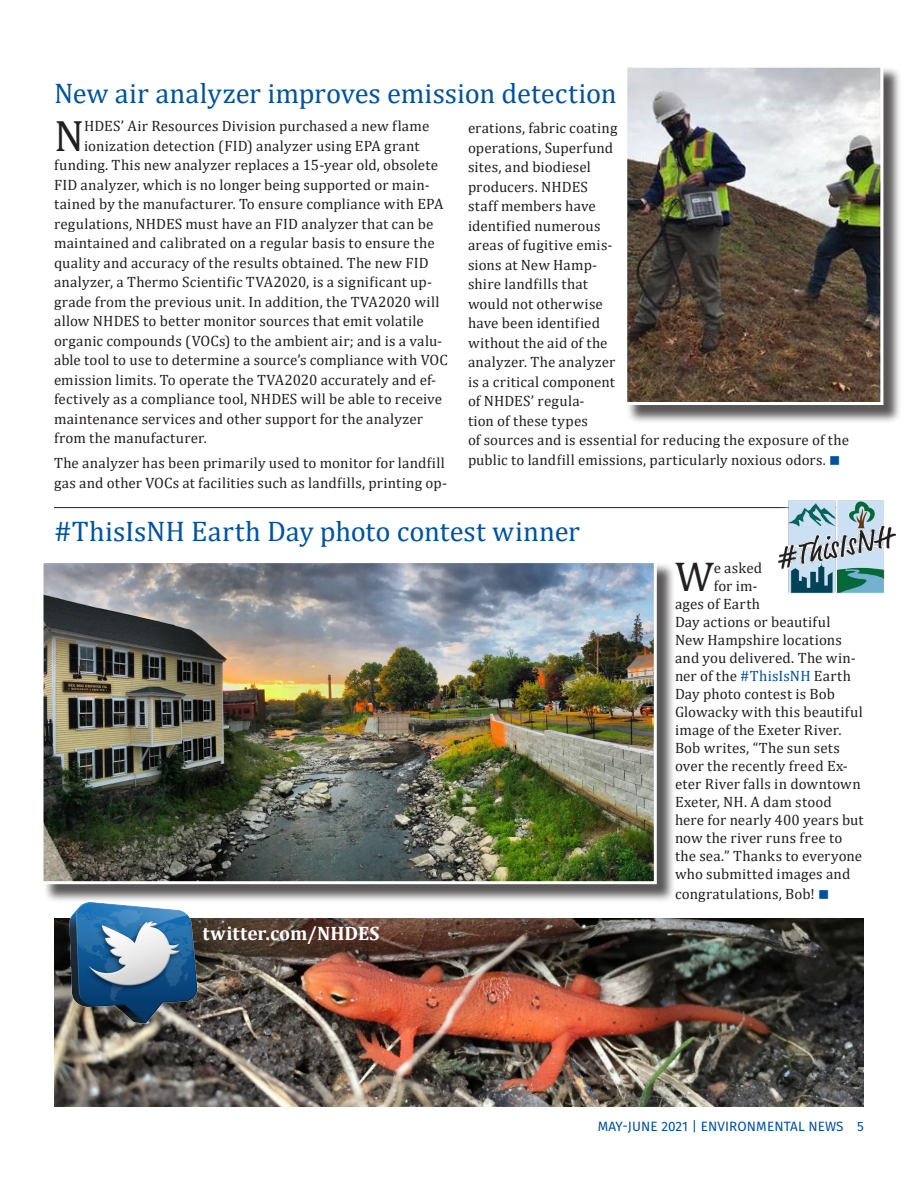
<style>
.page{position:relative;width:918px;height:1188px;background:#fff}
.page>*{position:absolute;margin:0;border:0;box-sizing:border-box;transform-origin:0 0}
.BT_1stP{font:44.25px "Cambria";color:#231f20}
.BT_1stP-2{font:42px "Cambria";color:#231f20}
.Head-18{font:28.5px "Cambria";color:#00529f}
.BT_1stP-3{font:700 19.5px "Cambria";letter-spacing:.005em;color:#fff}
.BT_1stP-4{font:15px/19.5px "Cambria";letter-spacing:.01em;color:#231f20}
.t1{font:13.5px "Fira Sans";letter-spacing:.01em;color:#00529f}
.s1{color:#00529f}
</style>
<div class="page">
<img style="left:54px;top:918px;width:810px;height:189px">
<img style="left:63px;top:903px;width:138px;height:125px">
<div style="left:627px;top:66px;width:275px;height:358px;background:#231f20;opacity:.75"></div>
<img style="left:628px;top:68px;width:251px;height:333px">
<div style="left:624px;top:64px;width:259px;height:341px;border:3px solid #fff"></div>
<hr style="left:54px;top:507px;width:810px;height:1px;background:#231f20">
<div style="left:43px;top:562px;width:633px;height:341px;background:#231f20;opacity:.75"></div>
<img style="left:44px;top:564px;width:609px;height:316px">
<div style="left:40px;top:560px;width:617px;height:324px;border:3px solid #fff"></div>
<div style="left:770px;top:491px;width:133px;height:112px;background:#fff"></div>
<img style="left:779px;top:500px;width:116px;height:94px">
<p class="Head-18" style="left:54px;top:77px;width:564px">New air analyzer improves emission detection</p>
<p class="BT_1stP" style="left:54px;top:110px;width:32px">N</p>
<p class="BT_1stP-4" style="left:84px;top:116px;width:347px">HDES’ Air Resources Division purchased a new flame</p>
<p class="BT_1stP-4" style="left:468px;top:118px;width:383px">erations, fabric coating<br>operations, Superfund<br>sites, and biodiesel<br>producers. NHDES<br>staff members have<br>identified numerous<br>areas of fugitive emis-<br>sions at New Hamp-<br>shire landfills that<br>would not otherwise<br>have been identified<br>without the aid of the<br>analyzer. The analyzer<br>is a critical component<br>of NHDES’ regula-<br>tion of these types<br>of sources and is essential for reducing the exposure of the public to landfill emissions, particularly noxious odors. <span class="s1">■</span></p>
<p class="BT_1stP-4" style="left:84px;top:136px;width:337px">ionization detection (FID) analyzer using EPA grant</p>
<p class="BT_1stP-4" style="left:54px;top:155px;width:386px">funding. This new analyzer replaces a 15-year old, obsolete</p>
<p class="BT_1stP-4" style="left:54px;top:175px;width:377px">FID analyzer, which is no longer being supported or main-</p>
<p class="BT_1stP-4" style="left:54px;top:194px;width:391px">tained by the manufacturer. To ensure compliance with EPA</p>
<p class="BT_1stP-4" style="left:54px;top:214px;width:381px">regulations, NHDES must have an FID analyzer that can be</p>
<p class="BT_1stP-4" style="left:54px;top:233px;width:382px">maintained and calibrated on a regular basis to ensure the</p>
<p class="BT_1stP-4" style="left:54px;top:253px;width:376px">quality and accuracy of the results obtained. The new FID</p>
<p class="BT_1stP-4" style="left:54px;top:272px;width:379px">analyzer, a Thermo Scientific TVA2020, is a significant up-</p>
<p class="BT_1stP-4" style="left:54px;top:292px;width:387px">grade from the previous unit. In addition, the TVA2020 will</p>
<p class="BT_1stP-4" style="left:54px;top:311px;width:371px">allow NHDES to better monitor sources that emit volatile</p>
<p class="BT_1stP-4" style="left:54px;top:331px;width:390px">organic compounds (VOCs) to the ambient air; and is a valu-</p>
<p class="BT_1stP-4" style="left:54px;top:350px;width:395px">able tool to use to determine a source’s compliance with VOC</p>
<p class="BT_1stP-4" style="left:54px;top:370px;width:384px">emission limits. To operate the TVA2020 accurately and ef-</p>
<p class="BT_1stP-4" style="left:54px;top:389px;width:390px">fectively as a compliance tool, NHDES will be able to receive</p>
<p class="BT_1stP-4" style="left:54px;top:409px;width:371px">maintenance services and other support for the analyzer</p>
<p class="BT_1stP-4" style="left:54px;top:428px;width:154px">from the manufacturer.</p>
<p class="BT_1stP-4" style="left:54px;top:453px;width:395px">The analyzer has been primarily used to monitor for landfill gas and other VOCs at facilities such as landfills, printing op-</p>
<p class="Head-18" style="left:54px;top:514px;width:528px">#ThisIsNH Earth Day photo contest winner</p>
<p class="BT_1stP-3" style="left:202px;top:919px;width:179px">twitter.com/NHDES</p>
<p class="BT_1stP-2" style="left:675px;top:552px;width:40px">W</p>
<p class="BT_1stP-4" style="left:714px;top:558px;width:50px">e asked</p>
<p class="BT_1stP-4" style="left:714px;top:576px;width:45px">for im-</p>
<p class="BT_1stP-4" style="left:675px;top:594px;width:87px">ages of Earth</p>
<p class="BT_1stP-4" style="left:675px;top:612px;width:157px">Day actions or beautiful</p>
<p class="BT_1stP-4" style="left:675px;top:630px;width:169px">New Hampshire locations</p>
<p class="BT_1stP-4" style="left:675px;top:648px;width:182px">and you delivered. The win-</p>
<p class="BT_1stP-4" style="left:675px;top:666px;width:178px">ner of the <span class="s1">#ThisIsNH</span> Earth</p>
<p class="BT_1stP-4" style="left:675px;top:684px;width:162px">Day photo contest is Bob</p>
<p class="BT_1stP-4" style="left:675px;top:702px;width:189px">Glowacky with this beautiful</p>
<p class="BT_1stP-4" style="left:675px;top:720px;width:168px">image of the Exeter River.</p>
<p class="BT_1stP-4" style="left:675px;top:738px;width:167px">Bob writes, “The sun sets</p>
<p class="BT_1stP-4" style="left:675px;top:756px;width:174px">over the recently freed Ex-</p>
<p class="BT_1stP-4" style="left:675px;top:774px;width:187px">eter River falls in downtown</p>
<p class="BT_1stP-4" style="left:675px;top:792px;width:158px">Exeter, NH. A dam stood</p>
<p class="BT_1stP-4" style="left:675px;top:810px;width:190px">here for nearly 400 years but</p>
<p class="BT_1stP-4" style="left:675px;top:828px;width:169px">now the river runs free to</p>
<p class="BT_1stP-4" style="left:675px;top:846px;width:189px">the sea.” Thanks to everyone</p>
<p class="BT_1stP-4" style="left:675px;top:864px;width:177px">who submitted images and</p>
<p class="BT_1stP-4" style="left:675px;top:884px;width:156px">congratulations, Bob! <span class="s1">■</span></p>
<p class="t1" style="left:598px;top:1117px;width:268px">MAY-JUNE 2021 | ENVIRONMENTAL NEWS 5</p>
</div>
